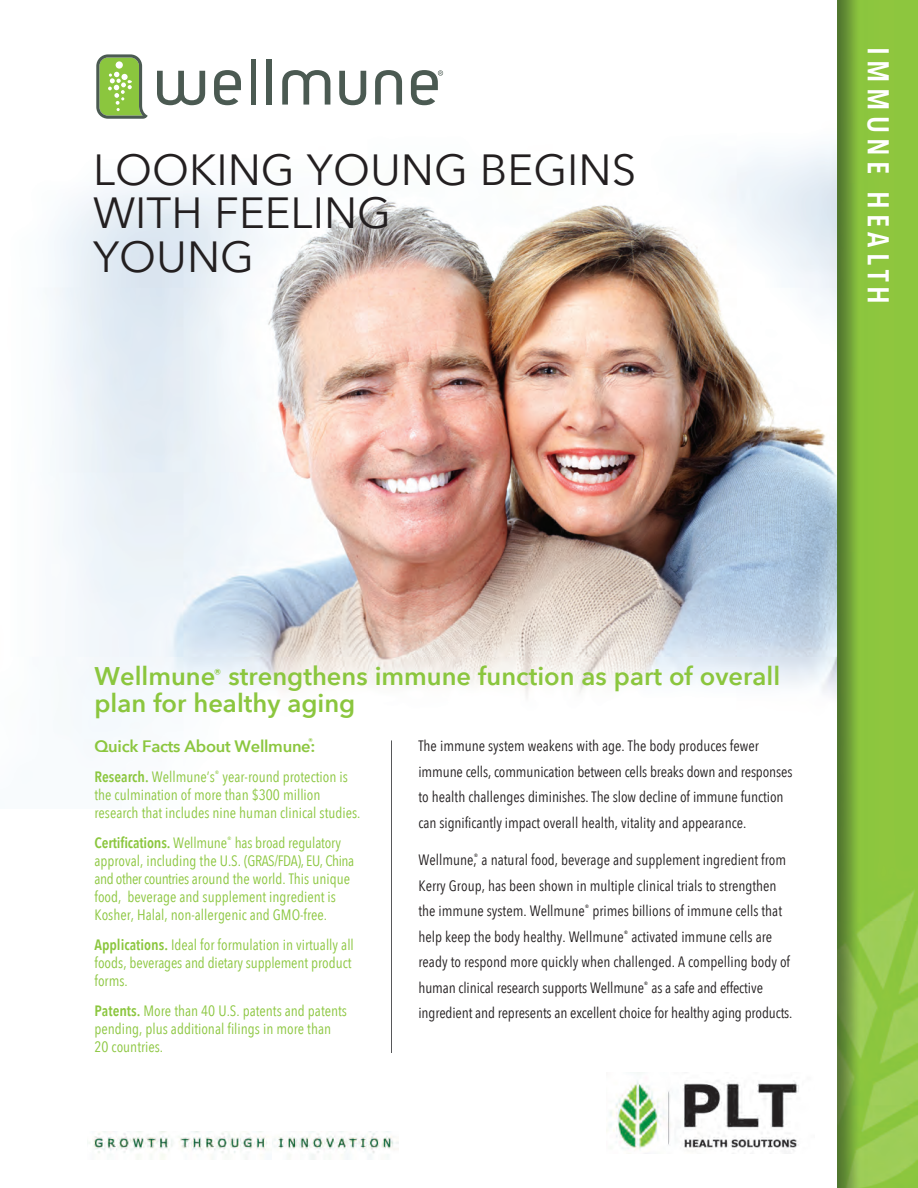
<style>
.page{position:relative;width:918px;height:1188px;background:#fff}
.page>*{position:absolute;margin:0;border:0;box-sizing:border-box;transform-origin:0 0}
.t1{font:43.5px/43.5px "Avenir Next";color:#231f20}
.t2{font:600 30px "Avenir Next Condensed";letter-spacing:.175em;color:#fff}
.t3{font:600 25.5px/27px "Avenir Next";color:#8bc63e}
.t4{font:600 16.5px "Avenir Next";letter-spacing:-.02em;color:#8bc63e}
.t5{font:15px/25.5px "Avenir Next Condensed";color:#231f20}
.t6{font:15px/18px "Avenir Next Condensed";color:#8bc63e}
.t7{font:600 8.25px "Avenir Next";color:#8bc63e}
.s1{font-weight:600}
</style>
<div class="page">
<img style="left:54px;top:104px;width:783px;height:628px">
<img style="left:606px;top:1072px;width:193px;height:82px">
<img style="left:89px;top:1132px;width:309px;height:27px">
<hr style="left:391px;top:740px;width:1px;height:313px;background:#57585a">
<img style="left:837px;top:0;width:81px;height:1188px">
<svg style="left:96px;top:54px;width:52px;height:65px"></svg>
<hr style="left:252px;top:59px;width:4px;height:46px;background:#4b5a52">
<div style="left:266px;top:59px;width:6px;height:46px;background:#4b5a52"></div>
<svg style="left:282px;top:70px;width:48px;height:35px"></svg>
<svg style="left:157px;top:71px;width:48px;height:34px"></svg>
<svg style="left:339px;top:71px;width:27px;height:34px"></svg>
<svg style="left:375px;top:70px;width:27px;height:35px"></svg>
<svg style="left:214px;top:70px;width:27px;height:35px"></svg>
<svg style="left:411px;top:70px;width:32px;height:35px"></svg>
<h1 class="t1" style="left:93px;top:149px;width:545px">LOOKING YOUNG BEGINS<br>WITH FEELING<br>YOUNG</h1>
<h2 class="t2" style="left:898px;top:47px;width:258px;rotate:90deg">IMMUNE HEALTH</h2>
<h3 class="t3" style="left:94px;top:663px;width:687px">Wellmune<sup>®</sup> strengthens immune function as part of overall plan for healthy aging</h3>
<p class="t7" style="left:308px;top:736px;width:6px">®</p>
<p class="t6" style="left:94px;top:768px;width:268px"><span class="s1">Research.</span> Wellmune’s<sup>®</sup> year-round protection is the culmination of more than $300 million research that includes nine human clinical studies.</p>
<p class="t6" style="left:94px;top:834px;width:261px"><span class="s1">Certifications.</span> Wellmune<sup>®</sup> has broad regulatory approval, including the U.S. (GRAS/FDA), EU, China and other countries around the world. This unique food, beverage and supplement ingredient is Kosher, Halal, non-allergenic and GMO-free.</p>
<p class="t6" style="left:94px;top:936px;width:261px"><span class="s1">Applications.</span> Ideal for formulation in virtually all foods, beverages and dietary supplement product forms.</p>
<p class="t6" style="left:94px;top:1002px;width:254px"><span class="s1">Patents.</span> More than 40 U.S. patents and patents pending, plus additional filings in more than<br>20 countries.</p>
<p class="t4" style="left:94px;top:736px;width:222px">Quick Facts About Wellmune:</p>
<p class="t5" style="left:419px;top:733px;width:376px">The immune system weakens with age. The body produces fewer immune cells, communication between cells breaks down and responses to health challenges diminishes. The slow decline of immune function can significantly impact overall health, vitality and appearance.</p>
<p class="t5" style="left:418px;top:848px;width:375px">Wellmune,<sup>®</sup> a natural food, beverage and supplement ingredient from Kerry Group, has been shown in multiple clinical trials to strengthen the immune system. Wellmune<sup>®</sup> primes billions of immune cells that help keep the body healthy. Wellmune<sup>®</sup> activated immune cells are ready to respond more quickly when challenged. A compelling body of human clinical research supports Wellmune<sup>®</sup> as a safe and effective ingredient and represents an excellent choice for healthy aging products.</p>
</div>
